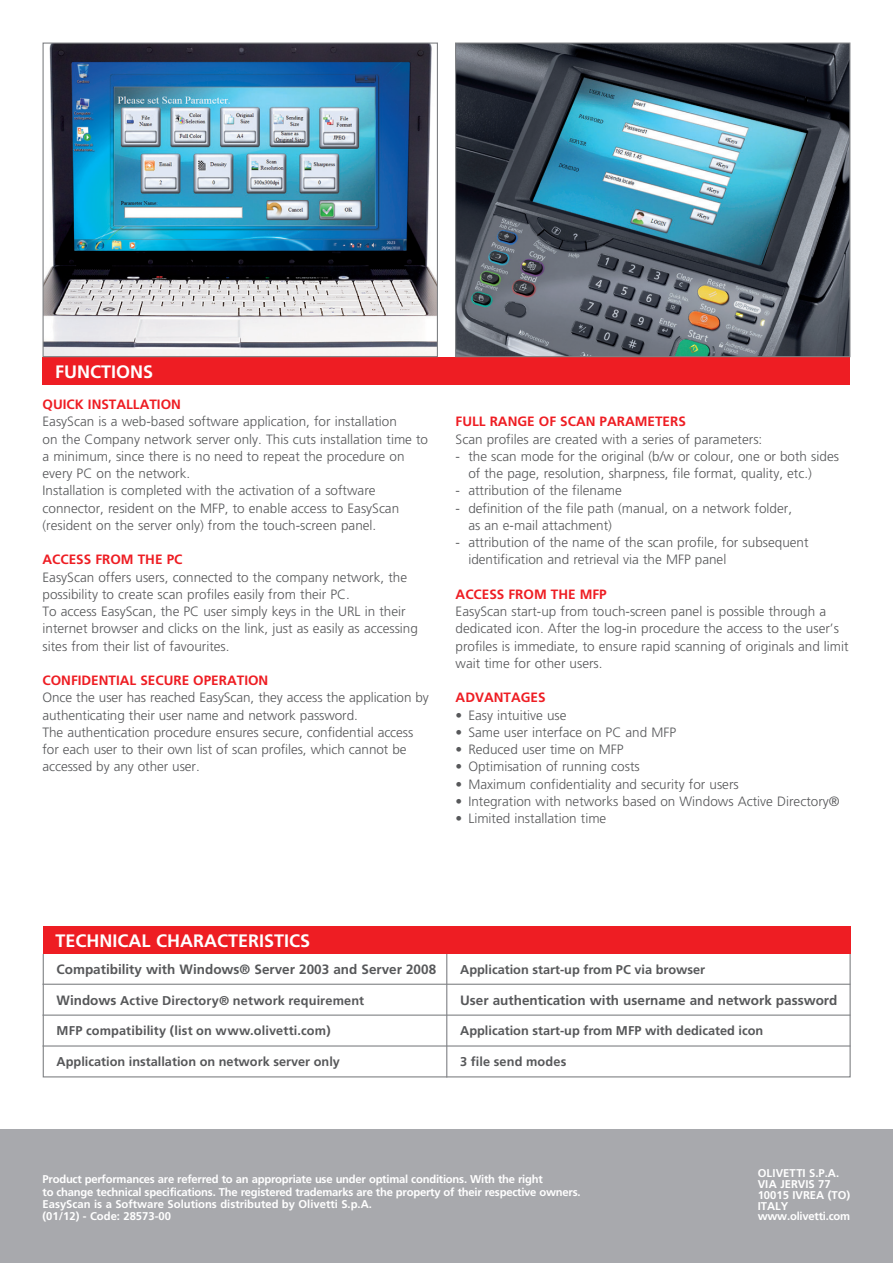
<style>
.page{position:relative;width:893px;height:1263px;background:#fff}
.page>*{position:absolute;margin:0;border:0;box-sizing:border-box;transform-origin:0 0}
.t1{font:700 18px "Frutiger";color:#fff}
.t2{font:300 13.5px/17.2px "Frutiger";color:#57585a}
.t3{font:700 13.5px "Frutiger";color:#ee1d23}
.t4{font:700 13.5px "Frutiger";color:#57585a}
.t5{font:700 12.75px "Frutiger";color:#57585a}
.t6{font:700 11.25px/12.5px "Frutiger";letter-spacing:-.02em;color:#fff}
.t7{font:700 11.25px/10.8px "Frutiger";color:#fff}
.s1{font-size:13.5px}
</style>
<div class="page">
<div style="left:0;top:1130px;width:893px;height:133px;background:#a8a9ad"></div>
<div style="left:43px;top:953px;width:808px;height:124px;border:1px solid #808285"></div>
<hr style="left:446px;top:953px;width:1px;height:124px;background:#808285">
<div style="left:43px;top:926px;width:808px;height:28px;background:#ee1d23"></div>
<hr style="left:43px;top:984px;width:807px;height:1px;background:#808285">
<hr style="left:43px;top:1045px;width:807px;height:1px;background:#808285">
<hr style="left:43px;top:1014px;width:807px;height:2px;background:#808285">
<div style="left:43px;top:357px;width:807px;height:28px;background:#ee1d23"></div>
<img style="left:457px;top:45px;width:391px;height:310px">
<div style="left:455px;top:43px;width:395px;height:314px;border:1px solid #808285"></div>
<img style="left:45px;top:45px;width:391px;height:310px">
<div style="left:43px;top:43px;width:395px;height:314px;border:1px solid #808285"></div>
<h1 class="t1" style="left:55px;top:361px;width:100px">FUNCTIONS</h1>
<p class="t3" style="left:43px;top:396px;width:54px">Quick installation</p>
<p class="t2" style="left:43px;top:413px;width:387px">EasyScan is a web-based software application, for installation<br>on the Company network server only. This cuts installation time to a minimum, since there is no need to repeat the procedure on every PC on the network.<br>Installation is completed with the activation of a software connector, resident on the MFP, to enable access to EasyScan (resident on the server only) from the touch-screen panel.</p>
<p class="t3" style="left:43px;top:552px;width:19px">Access</p>
<p class="t3" style="left:95px;top:552px;width:11px">from</p>
<p class="t3" style="left:138px;top:552px;width:9px">the</p>
<p class="t3" style="left:167px;top:552px;width:17px">PC</p>
<p class="t2" style="left:43px;top:568px;width:377px">EasyScan offers users, connected to the company network, the possibility to create scan profiles easily from their PC.<br>To access EasyScan, the PC user simply keys in the URL in their internet browser and clicks on the link, just as easily as accessing sites from their list of favourites.</p>
<p class="t3" style="left:43px;top:672px;width:17px">Confidential</p>
<p class="t3" style="left:140px;top:672px;width:9px">secure</p>
<p class="t3" style="left:193px;top:672px;width:10px">operation</p>
<p class="t2" style="left:43px;top:689px;width:388px">Once the user has reached EasyScan, they access the application by authenticating their user name and network password.<br>The authentication procedure ensures secure, confidential access for each user to their own list of scan profiles, which cannot be accessed by any other user.</p>
<p class="t3" style="left:456px;top:414px;width:16px">Full</p>
<p class="t3" style="left:490px;top:414px;width:10px">ran</p>
<p class="t3" style="left:517px;top:414px;width:53px">geof scan</p>
<p class="t3" style="left:600px;top:414px;width:10px">parameters</p>
<p class="t2" style="left:456px;top:430px;width:308px">Scan profiles are created with a series of parameters:</p>
<p class="t2" style="left:468px;top:448px;width:372px;text-indent:-13px">- the scan mode for the original (b/w or colour, one or both sides of the page, resolution, sharpness, file format, quality, etc.)</p>
<p class="t2" style="left:456px;top:482px;width:168px">- attribution of the filename</p>
<p class="t2" style="left:468px;top:500px;width:325px;text-indent:-13px">- definition of the file path (manual, on a network folder, as an e-mail attachment)</p>
<p class="t2" style="left:468px;top:534px;width:342px;text-indent:-13px">- attribution of the name of the scan profile, for subsequent identification and retrieval via the MFP panel</p>
<p class="t3" style="left:456px;top:586px;width:19px">Access</p>
<p class="t3" style="left:508px;top:586px;width:11px">from</p>
<p class="t3" style="left:551px;top:586px;width:9px">the</p>
<p class="t3" style="left:580px;top:586px;width:28px">MFP</p>
<p class="t2" style="left:456px;top:603px;width:395px">EasyScan start-up from touch-screen panel is possible through a dedicated icon. After the log-in procedure the access to the user’s profiles is immediate, to ensure rapid scanning of originals and limit wait time for other users.</p>
<p class="t3" style="left:456px;top:690px;width:11px">advanta</p>
<p class="t3" style="left:521px;top:690px;width:18px">ges</p>
<p class="t2" style="left:456px;top:707px;width:113px">• Easy intuitive use</p>
<p class="t2" style="left:456px;top:724px;width:222px">• Same user interface on PC and MFP</p>
<p class="t2" style="left:456px;top:741px;width:170px">• Reduced user time on MFP</p>
<p class="t2" style="left:456px;top:758px;width:186px">• Optimisation of running costs</p>
<p class="t2" style="left:456px;top:776px;width:285px">• Maximum confidentiality and security for users</p>
<p class="t2" style="left:456px;top:793px;width:385px">• Integration with networks based on Windows Active Directory®</p>
<p class="t2" style="left:456px;top:810px;width:152px">• Limited installation time</p>
<h1 class="t1" style="left:55px;top:930px;width:256px">TECHNICAL CHARACTERISTICS</h1>
<p class="t4" style="left:57px;top:961px;width:381px">Compatibility with Windows® Server 2003 and Server 2008</p>
<p class="t5" style="left:460px;top:962px;width:247px">Application start-up from PC via browser</p>
<p class="t5" style="left:57px;top:993px;width:309px"><span class="s1">Windows</span> Active Directory® network requirement</p>
<p class="t4" style="left:460px;top:992px;width:379px">User authentication with username and network password</p>
<p class="t5" style="left:57px;top:1023px;width:276px">MFP compatibility (list on www.olivetti.com)</p>
<p class="t5" style="left:460px;top:1023px;width:305px">Application start-up from MFP with dedicated icon</p>
<p class="t5" style="left:57px;top:1054px;width:285px">Application installation on network server only</p>
<p class="t5" style="left:460px;top:1054px;width:108px">3 file send modes</p>
<p class="t6" style="left:43px;top:1173px;width:540px">Product performances are referred to an appropriate use under optimal conditions. With the right<br>to change technical specifications. The registered trademarks are the property of their respective owners.<br>EasyScan is a Software Solutions distributed by Olivetti S.p.A.<br>(01/12) - Code: 28573-00</p>
<p class="t7" style="left:758px;top:1168px;width:94px">OLIVETTI S.P.A.<br>VIA JERVIS 77<br>10015 IVREA (TO)<br>ITALY www.olivetti.com</p>
</div>
